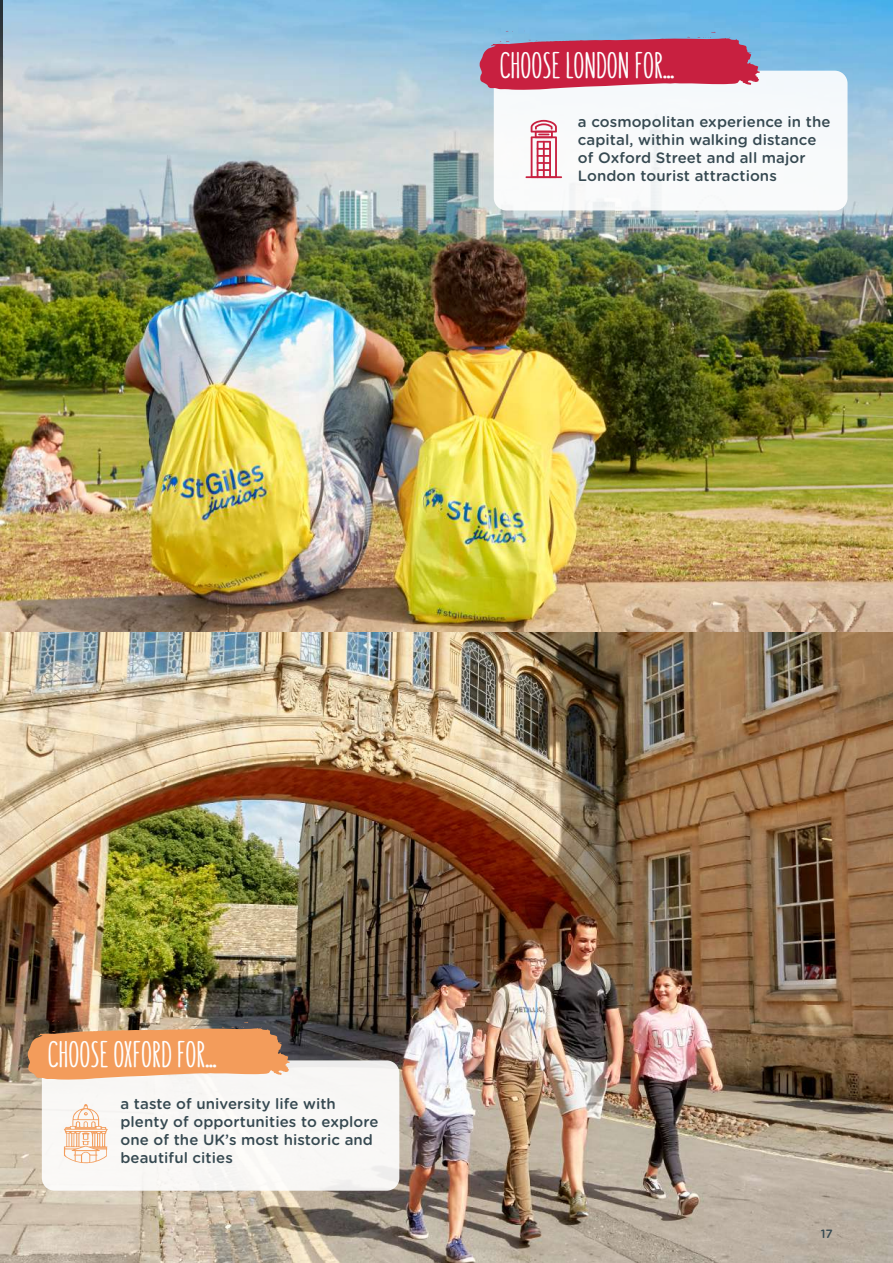
<style>
.page{position:relative;width:893px;height:1263px;background:#fff}
.page>*{position:absolute;margin:0;border:0;box-sizing:border-box;transform-origin:0 0}
.t1{font:700 35.85px "Summer Font";color:#fff}
.t2{font:500 15px/18px "Gotham Rounded";letter-spacing:.005em;color:#364951}
.t3{font:500 12px "Gotham Rounded";color:#364951}
</style>
<div class="page">
<img style="left:0;top:0;width:893px;height:1263px">
<div style="left:42px;top:1060px;width:357px;height:131px;background:#f8f7f6;border-radius:13px"></div>
<svg style="left:28px;top:1020px;width:262px;height:60px"></svg>
<div style="left:494px;top:71px;width:353px;height:139px;background:#f8fafb;border-radius:13px"></div>
<svg style="left:479px;top:31px;width:281px;height:59px"></svg>
<svg style="left:64px;top:1104px;width:44px;height:59px"></svg>
<svg style="left:531px;top:120px;width:26px;height:56px"></svg>
<hr style="left:525px;top:176px;width:37px;height:2px;background:#c82040">
<hr style="left:0;top:0;width:3px;height:333px;background:#000">
<h1 class="t1" style="left:500px;top:43px;width:176px">CHOOSE LONDON FOR...</h1>
<p class="t2" style="left:578px;top:112px;width:254px">a cosmopolitan experience in the capital, within walking distance of Oxford Street and all major<br>London tourist attractions</p>
<h1 class="t1" style="left:48px;top:1033px;width:170px">CHOOSE OXFORD FOR...</h1>
<p class="t2" style="left:120px;top:1094px;width:260px">a taste of university life with plenty of opportunities to explore one of the UK’s most historic and beautiful cities</p>
<p class="t3" style="left:821px;top:1225px;width:14px">17</p>
</div>
